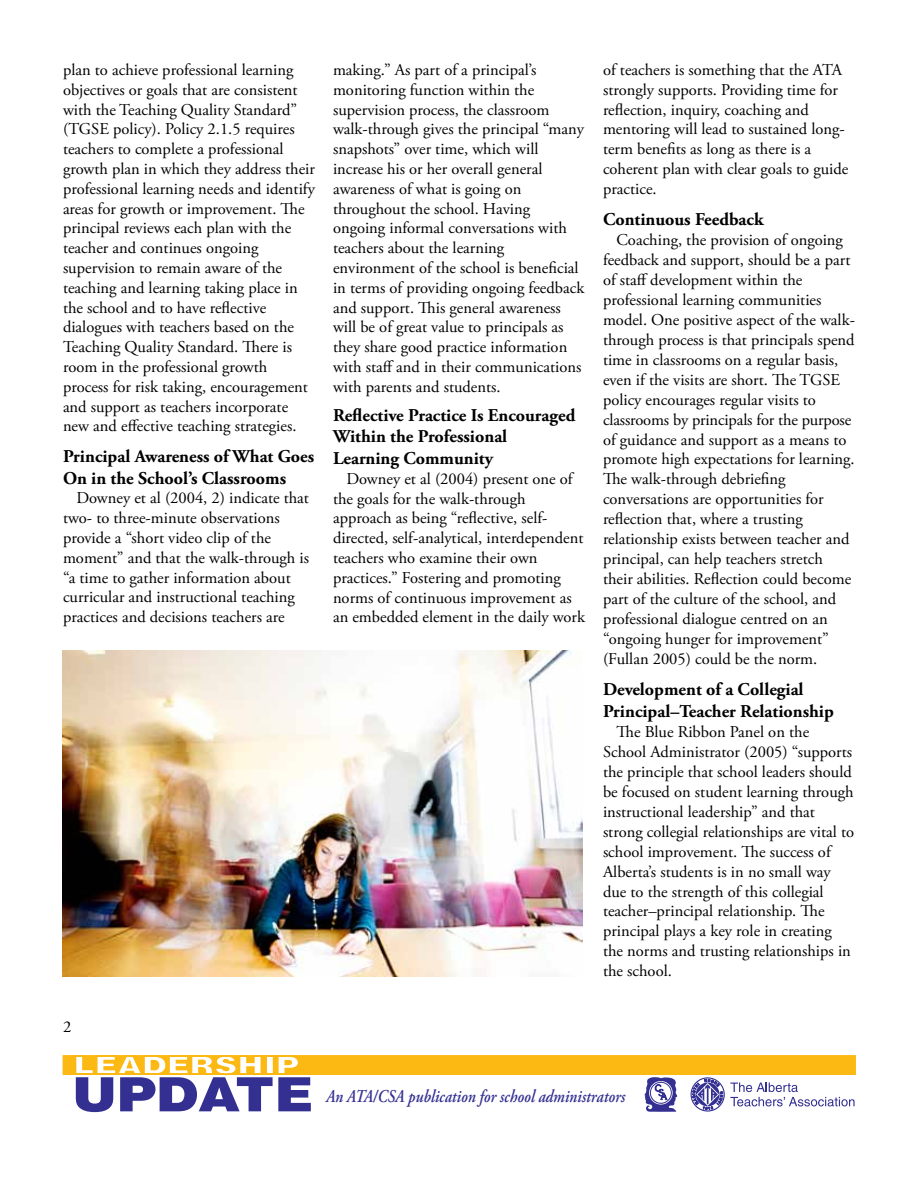
<style>
.page{position:relative;width:918px;height:1188px;background:#fff}
.page>*{position:absolute;margin:0;border:0;box-sizing:border-box;transform-origin:0 0}
.t1{font:700 18px/21.6px "Adobe Garamond Pro";color:#000}
.t2{font:italic 600 18px "Adobe Garamond Pro";color:#333092;scale:.85 1}
.t3{font:16.5px/19.8px "Adobe Garamond Pro";color:#000}
</style>
<div class="page">
<img style="left:63px;top:650px;width:520px;height:326px">
<svg style="left:62px;top:1055px;width:794px;height:57px"></svg>
<p class="t3" style="left:63px;top:60px;width:253px">plan to achieve professional learning objectives or goals that are consistent with the Teaching Quality Standard” (TGSE policy). Policy 2.1.5 requires teachers to complete a professional growth plan in which they address their professional learning needs and identify areas for growth or improvement. The principal reviews each plan with the teacher and continues ongoing supervision to remain aware of the teaching and learning taking place in the school and to have reflective dialogues with teachers based on the Teaching Quality Standard. There is room in the professional growth process for risk taking, encouragement and support as teachers incorporate new and effective teaching strategies.</p>
<p class="t1" style="left:63px;top:446px;width:253px">Principal Awareness of What Goes<br>On in the School’s Classrooms</p>
<p class="t3" style="left:63px;top:489px;width:248px;text-indent:13px">Downey et al (2004, 2) indicate that two- to three-minute observations provide a “short video clip of the moment” and that the walk-through is “a time to gather information about curricular and instructional teaching practices and decisions teachers are</p>
<p class="t3" style="left:333px;top:60px;width:253px">making.” As part of a principal’s monitoring function within the supervision process, the classroom walk-through gives the principal “many snapshots” over time, which will increase his or her overall general awareness of what is going on throughout the school. Having ongoing informal conversations with teachers about the learning environment of the school is beneficial in terms of providing ongoing feedback and support. This general awareness will be of great value to principals as they share good practice information with staff and in their communications with parents and students.</p>
<p class="t1" style="left:333px;top:405px;width:244px">Reflective Practice Is Encouraged<br>Within the Professional<br>Learning Community</p>
<p class="t3" style="left:333px;top:469px;width:253px;text-indent:13px">Downey et al (2004) present one of the goals for the walk-through approach as being “reflective, self&shy;directed, self-analytical, interdependent teachers who examine their own practices.” Fostering and promoting norms of continuous improvement as an embedded element in the daily work</p>
<p class="t3" style="left:603px;top:60px;width:247px">of teachers is something that the ATA strongly supports. Providing time for reflection, inquiry, coaching and mentoring will lead to sustained long&shy;term benefits as long as there is a coherent plan with clear goals to guide practice.</p>
<p class="t1" style="left:603px;top:209px;width:162px">Continuous Feedback</p>
<p class="t3" style="left:603px;top:230px;width:253px;text-indent:13px">Coaching, the provision of ongoing feedback and support, should be a part of staff development within the professional learning communities model. One positive aspect of the walk&shy;through process is that principals spend time in classrooms on a regular basis, even if the visits are short. The TGSE policy encourages regular visits to classrooms by principals for the purpose of guidance and support as a means to promote high expectations for learning.<br>The walk-through debriefing conversations are opportunities for reflection that, where a trusting relationship exists between teacher and principal, can help teachers stretch their abilities. Reflection could become part of the culture of the school, and professional dialogue centred on an “ongoing hunger for improvement” (Fullan 2005) could be the norm.</p>
<p class="t1" style="left:603px;top:679px;width:232px">Development of a Collegial<br>Principal–Teacher Relationship</p>
<p class="t3" style="left:603px;top:722px;width:253px;text-indent:13px">The Blue Ribbon Panel on the School Administrator (2005) “supports the principle that school leaders should be focused on student learning through instructional leadership” and that strong collegial relationships are vital to school improvement. The success of Alberta’s students is in no small way due to the strength of this collegial teacher–principal relationship. The principal plays a key role in creating the norms and trusting relationships in the school.</p>
<p class="t3" style="left:63px;top:1017px;width:10px">2</p>
<p class="t2" style="left:326px;top:1086px;width:353px">An ATA/CSA publication for school administrators</p>
</div>
